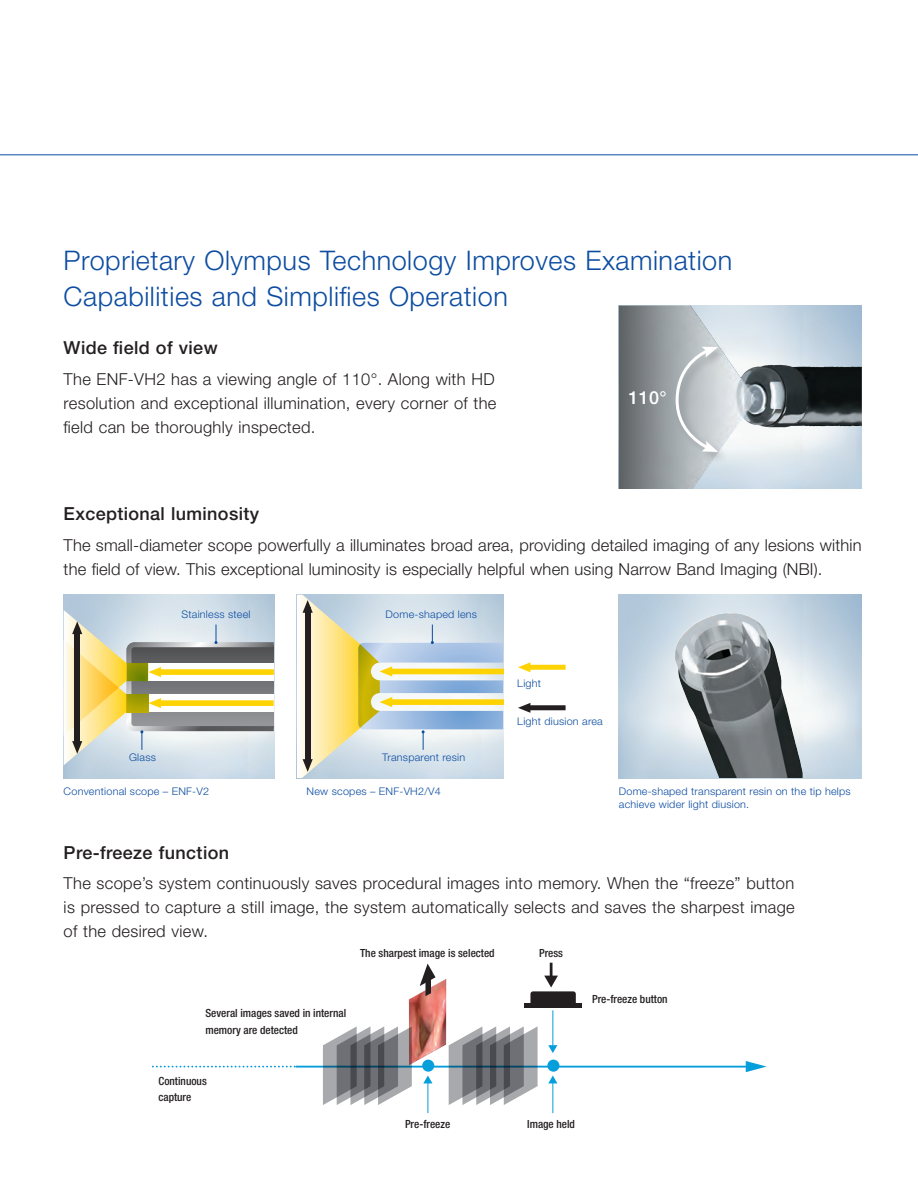
<style>
.page{position:relative;width:918px;height:1188px;background:#fff}
.page>*{position:absolute;margin:0;border:0;box-sizing:border-box;transform-origin:0 0}
.Headline-Intro{font:300 27px/36px "Helvetica Neue";letter-spacing:.02em;color:#0d4da1}
.Headline{font:500 18px "Helvetica Neue";letter-spacing:.02em;color:#231f20}
.Headline-2{font:500 18px "Helvetica Neue";color:#fff}
.Text{font:300 16.5px/24px "Helvetica Neue";letter-spacing:.01em;color:#231f20;text-align:justify}
.t1{font:500 condensed 11.25px/16.5px "Helvetica Neue";color:#231f20}
.t2{font:300 10.5px "Helvetica Neue";letter-spacing:.02em;color:#0d4da1}
</style>
<div class="page">
<hr style="left:0;top:154px;width:918px;height:1px;background:#0d4da1">
<img style="left:729px;top:306px;width:133px;height:183px">
<img style="left:619px;top:595px;width:243px;height:183px">
<img style="left:675px;top:613px;width:53px;height:66px">
<img style="left:619px;top:306px;width:110px;height:183px">
<img style="left:409px;top:979px;width:37px;height:86px">
<hr style="left:296px;top:1066px;width:455px;height:2px;background:#069edb">
<svg style="left:746px;top:1061px;width:21px;height:11px"></svg>
<svg style="left:153px;top:1066px;width:142px;height:2px"></svg>
<svg style="left:449px;top:1026px;width:89px;height:79px;background:#93969a"></svg>
<svg style="left:323px;top:1026px;width:89px;height:79px;background:#929498"></svg>
<div style="left:547px;top:1060px;width:12px;height:12px;background:#069edb;border-radius:50%"></div>
<div style="left:422px;top:1060px;width:12px;height:12px;background:#069edb;border-radius:50%"></div>
<div style="left:530px;top:991px;width:46px;height:16px;background:#231f20;border-radius:3px"></div>
<hr style="left:524px;top:1003px;width:58px;height:4px;background:#231f20">
<hr style="left:552px;top:1010px;width:1px;height:37px;background:#069edb">
<svg style="left:548px;top:1045px;width:9px;height:8px"></svg>
<hr style="left:550px;top:963px;width:3px;height:17px;background:#231f20">
<svg style="left:544px;top:976px;width:14px;height:12px"></svg>
<svg style="left:420px;top:964px;width:16px;height:32px"></svg>
<hr style="left:427px;top:1082px;width:1px;height:31px;background:#069edb">
<svg style="left:423px;top:1076px;width:9px;height:7px"></svg>
<hr style="left:552px;top:1082px;width:1px;height:31px;background:#069edb">
<svg style="left:548px;top:1076px;width:9px;height:7px"></svg>
<div style="left:673px;top:344px;width:57px;height:120px;background:#231f20;opacity:.25"></div>
<svg style="left:677px;top:347px;width:41px;height:105px;background:#c1c6c9"></svg>
<svg style="left:64px;top:610px;width:210px;height:155px;background:#c6c5ae"></svg>
<svg style="left:518px;top:703px;width:48px;height:10px"></svg>
<svg style="left:518px;top:662px;width:48px;height:10px"></svg>
<svg style="left:301px;top:595px;width:202px;height:183px;background:#d0d5c4"></svg>
<p class="Headline-Intro" style="left:64px;top:241px;width:670px">Proprietary Olympus Technology Improves Examination<br>Capabilities and Simplifies Operation</p>
<p class="Headline" style="left:64px;top:337px;width:156px">Wide field of view</p>
<p class="Text" style="left:64px;top:366px;width:434px">The ENF-VH2 has a viewing angle of 110°. Along with HD resolution and exceptional illumination, every corner of the field can be thoroughly inspected.</p>
<p class="Headline-2" style="left:629px;top:387px;width:40px">110°</p>
<p class="Headline" style="left:64px;top:503px;width:197px">Exceptional luminosity</p>
<p class="Text" style="left:64px;top:532px;width:799px">The small-diameter scope powerfully a illuminates broad area, providing detailed imaging of any lesions within the field of view. This exceptional luminosity is especially helpful when using Narrow Band Imaging (NBI).</p>
<p class="t2" style="left:181px;top:608px;width:71px">Stainless steel</p>
<p class="t2" style="left:129px;top:751px;width:28px">Glass</p>
<p class="t2" style="left:386px;top:608px;width:93px">Dome-shaped lens</p>
<p class="t2" style="left:382px;top:751px;width:85px">Transparent resin</p>
<p class="t2" style="left:64px;top:785px;width:147px">Conventional scope – ENF-V2</p>
<p class="t2" style="left:307px;top:785px;width:136px">New scopes – ENF-VH2/V4</p>
<p class="t2" style="left:517px;top:676px;width:25px">Light</p>
<p class="t2" style="left:517px;top:715px;width:87px">Light diusion area</p>
<p class="t2" style="left:619px;top:785px;width:233px">Dome-shaped transparent resin on the tip helps</p>
<p class="t2" style="left:619px;top:798px;width:132px">achieve wider light diusion.</p>
<p class="Headline" style="left:64px;top:841px;width:167px">Pre-freeze function</p>
<p class="Text" style="left:64px;top:871px;width:733px">The scope’s system continuously saves procedural images into memory. When the “freeze” button is pressed to capture a still image, the system automatically selects and saves the sharpest image of the desired view.</p>
<p class="t1" style="left:360px;top:945px;width:136px">The sharpest image is selected</p>
<p class="t1" style="left:205px;top:1005px;width:142px">Several images saved in internal memory are detected</p>
<p class="t1" style="left:159px;top:1072px;width:50px">Continuous capture</p>
<p class="t1" style="left:405px;top:1116px;width:47px">Pre-freeze</p>
<p class="t1" style="left:539px;top:945px;width:25px">Press</p>
<p class="t1" style="left:592px;top:991px;width:77px">Pre-freeze button</p>
<p class="t1" style="left:527px;top:1116px;width:49px">Image held</p>
</div>
